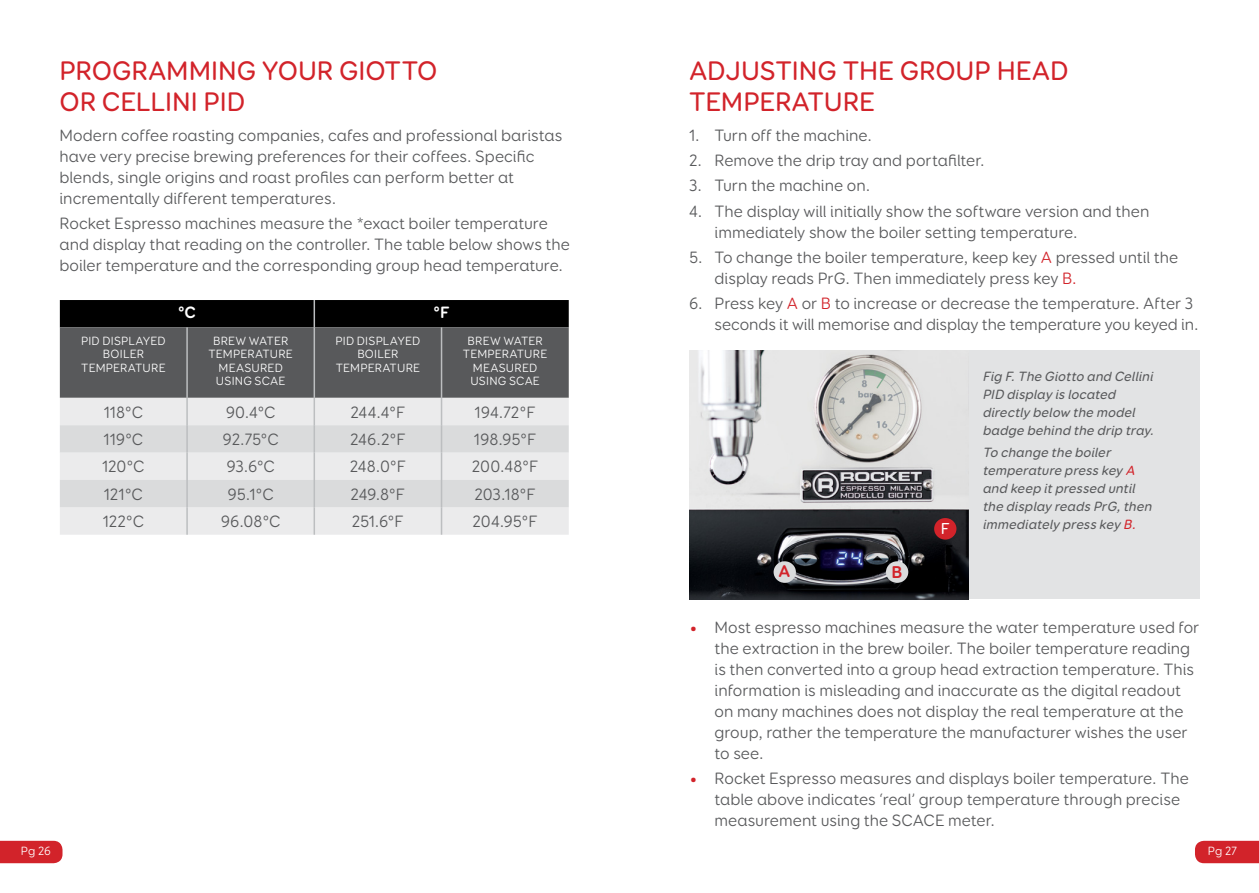
<style>
.page{position:relative;width:1259px;height:893px;background:#fff}
.page>*{position:absolute;margin:0;border:0;box-sizing:border-box;transform-origin:0 0}
.t1{font:500 27px/31.5px "Booster Next FY";letter-spacing:-.005em;color:#d2232a}
.t2{font:700 17.25px "Booster Next FY";color:#d2232a}
.t3{font:16.5px/21px "Booster Next FY";color:#58595b}
.t4{font:700 16.5px "Booster Next FY";color:#fff}
.t5{font:500 15.9px "Booster Next FY";color:#fff}
.t6{font:italic 500 13.5px/18px "Booster Next FY";color:#58595b}
.t7{font:12px/13.5px "Booster Next FY";letter-spacing:.015em;color:#fff;text-align:center}
.s1{color:#d2232a}
.s2{font-weight:700;color:#d2232a}
</style>
<div class="page">
<svg style="left:0;top:841px;width:62px;height:22px"></svg>
<svg style="left:1195px;top:841px;width:64px;height:22px"></svg>
<svg style="left:60px;top:300px;width:509px;height:235px;background:#a0a0a1"></svg>
<div style="left:967px;top:351px;width:232px;height:248px;background:#e2e3e4"></div>
<img style="left:689px;top:351px;width:279px;height:248px">
<div style="left:934px;top:518px;width:22px;height:22px;background:#d2232a;border-radius:50%"></div>
<div style="left:773px;top:561px;width:23px;height:22px;background:#dadbdc;border-radius:50%"></div>
<div style="left:886px;top:561px;width:22px;height:22px;background:#dadbdc;border-radius:50%"></div>
<h1 class="t1" style="left:60px;top:55px;width:379px">PROGRAMMING YOUR GIOTTO<br>OR CELLINI PID</h1>
<p class="t3" style="left:60px;top:125px;width:504px">Modern coffee roasting companies, cafes and professional baristas have very precise brewing preferences for their coffees. Specific blends, single origins and roast profiles can perform better at incrementally different temperatures.</p>
<p class="t3" style="left:60px;top:213px;width:512px">Rocket Espresso machines measure the *exact boiler temperature and display that reading on the controller. The table below shows the boiler temperature and the corresponding group head temperature.</p>
<p class="t4" style="left:178px;top:302px;width:19px">°C</p>
<p class="t4" style="left:433px;top:302px;width:18px">°F</p>
<p class="t7" style="left:81px;top:334px;width:86px">PID DISPLAYED<br>BOILER<br>TEMPERATURE</p>
<p class="t7" style="left:208px;top:334px;width:86px">BREW WATER<br>TEMPERATURE<br>MEASURED<br>USING SCAE</p>
<p class="t7" style="left:335px;top:334px;width:86px">PID DISPLAYED<br>BOILER<br>TEMPERATURE</p>
<p class="t7" style="left:463px;top:334px;width:86px">BREW WATER<br>TEMPERATURE<br>MEASURED<br>USING SCAE</p>
<p class="t3" style="left:104px;top:401px;width:41px">118°C</p>
<p class="t3" style="left:226px;top:401px;width:52px">90.4°C</p>
<p class="t3" style="left:350px;top:401px;width:56px">244.4°F</p>
<p class="t3" style="left:474px;top:401px;width:63px">194.72°F</p>
<p class="t3" style="left:104px;top:429px;width:41px">119°C</p>
<p class="t3" style="left:222px;top:429px;width:58px">92.75°C</p>
<p class="t3" style="left:350px;top:429px;width:57px">246.2°F</p>
<p class="t3" style="left:474px;top:429px;width:64px">198.95°F</p>
<p class="t3" style="left:102px;top:456px;width:44px">120°C</p>
<p class="t3" style="left:226px;top:456px;width:50px">93.6°C</p>
<p class="t3" style="left:350px;top:456px;width:58px">248.0°F</p>
<p class="t3" style="left:472px;top:456px;width:68px">200.48°F</p>
<p class="t3" style="left:104px;top:484px;width:40px">121°C</p>
<p class="t3" style="left:227px;top:484px;width:48px">95.1°C</p>
<p class="t3" style="left:351px;top:484px;width:56px">249.8°F</p>
<p class="t3" style="left:474px;top:484px;width:63px">203.18°F</p>
<p class="t3" style="left:103px;top:511px;width:43px">122°C</p>
<p class="t3" style="left:221px;top:511px;width:61px">96.08°C</p>
<p class="t3" style="left:352px;top:511px;width:53px">251.6°F</p>
<p class="t3" style="left:472px;top:511px;width:67px">204.95°F</p>
<h1 class="t1" style="left:689px;top:55px;width:381px">ADJUSTING THE GROUP HEAD<br>TEMPERATURE</h1>
<p class="t3" style="left:689px;top:125px;width:185px">1. Turn off the machine.</p>
<p class="t3" style="left:689px;top:150px;width:297px">2. Remove the drip tray and portafilter.</p>
<p class="t3" style="left:689px;top:175px;width:183px">3. Turn the machine on.</p>
<p class="t3" style="left:714px;top:200px;width:436px;text-indent:-25px">4. The display will initially show the software version and then immediately show the boiler setting temperature.</p>
<p class="t3" style="left:714px;top:247px;width:465px;text-indent:-25px">5. To change the boiler temperature, keep key <span class="s1">A</span> pressed until the display reads PrG. Then immediately press key <span class="s1">B.</span></p>
<p class="t3" style="left:714px;top:293px;width:485px;text-indent:-25px">6. Press key <span class="s1">A</span> or <span class="s1">B</span> to increase or decrease the temperature. After 3 seconds it will memorise and display the temperature you keyed in.</p>
<p class="t2" style="left:778px;top:561px;width:13px">A</p>
<p class="t2" style="left:891px;top:561px;width:12px">B</p>
<p class="t5" style="left:940px;top:519px;width:11px">F</p>
<p class="t6" style="left:982px;top:367px;width:176px">Fig F.The Giotto and Cellini<br>PID display islocated directly below the model badge behind the drip tray.</p>
<p class="t6" style="left:982px;top:444px;width:174px">To change the boiler temperature presskey <span class="s1">A </span>and keep itpressed until the display readsPrG,then immediately presskey <span class="s1">B.</span></p>
<p class="t3" style="left:714px;top:617px;width:486px;text-indent:-25px"><span class="s2">•</span> Most espresso machines measure the water temperature used for the extraction in the brew boiler. The boiler temperature reading is then converted into a group head extraction temperature. This information is misleading and inaccurate as the digital readout on many machines does not display the real temperature at the group, rather the temperature the manufacturer wishes the user to see.</p>
<p class="t3" style="left:714px;top:768px;width:476px;text-indent:-25px"><span class="s2">•</span> Rocket Espresso measures and displays boiler temperature. The table above indicates ‘real’ group temperature through precise measurement using the SCACE meter.</p>
<p class="t7" style="left:21px;top:844px;width:32px">Pg 26</p>
<p class="t7" style="left:1208px;top:844px;width:30px">Pg 27</p>
</div>
